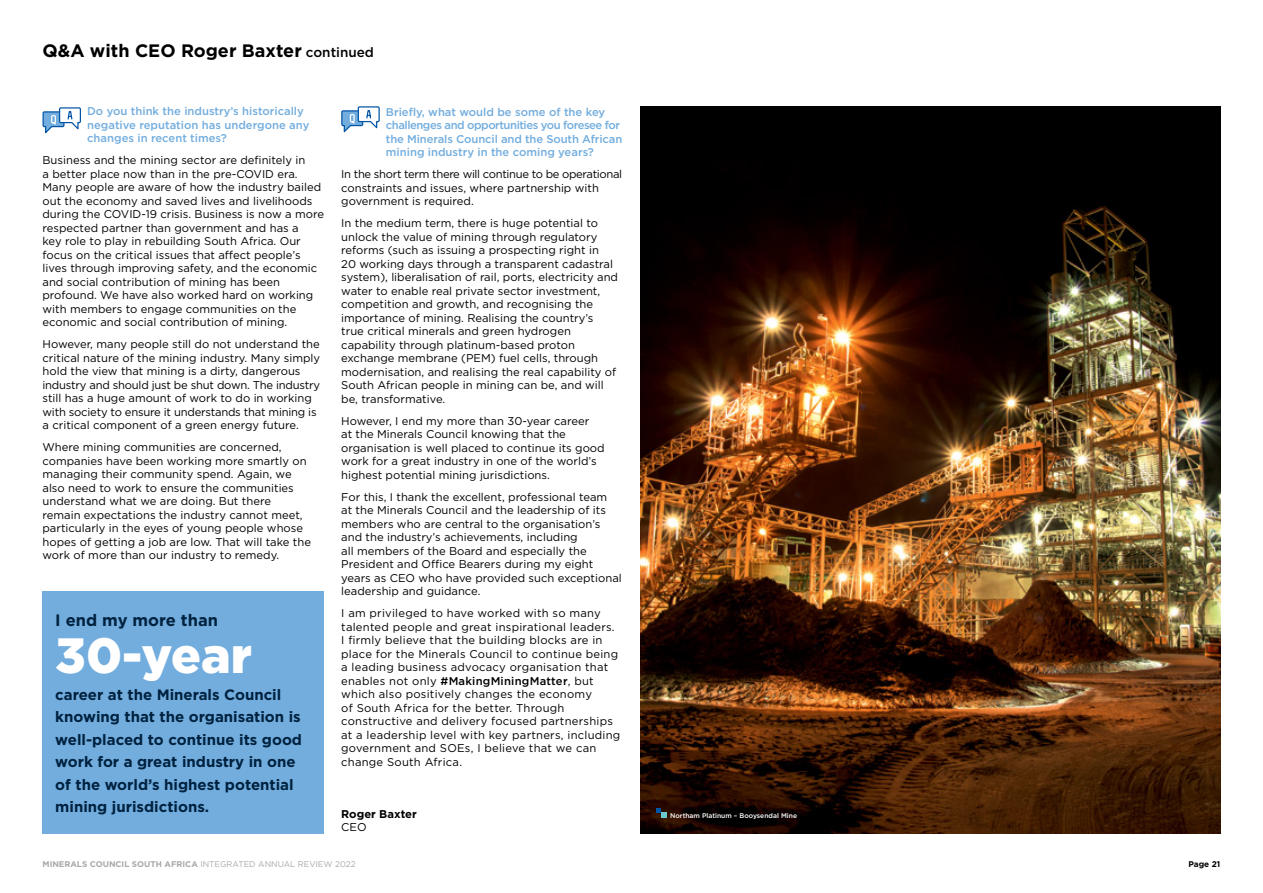
<style>
.page{position:relative;width:1263px;height:893px;background:#fff}
.page>*{position:absolute;margin:0;border:0;box-sizing:border-box;transform-origin:0 0}
._2023_MCSA_IR_Body_C{font:900 49.5px "Gotham";color:#fff}
._2023_MCSA_IR_TOP_PA{font:700 18px "Gotham";color:#000}
._2023_MCSA_IR_Body_C-2{font:700 16.5px "Gotham";color:#00223f}
._2023_MCSA_IR_Body_C-3{font:700 15px/22.5px "Gotham";color:#00223f}
._2023_MCSA_IR_Body_C-4{font:11.25px/13.5px "Gotham";color:#000}
._2023_MCSA_IR_Body_C-5{font:11.25px/13.5px "Gotham";letter-spacing:.02em;color:#000}
._2023_MCSA_IR_Body_C-6{font:500 11.25px/13.5px "Gotham";color:#72adde}
._2023_MCSA_IR_Body_C-7{font:700 11.25px "Gotham";color:#000}
.t1{font:700 8.25px "Gotham";color:#a7a9ac}
.t2{font:700 8.25px "Gotham";color:#000}
.t3{font:500 6.75px "Gotham";color:#fff}
.s1{font-weight:500;font-size:13.5px}
.s2{font-weight:500}
.s3{font-weight:400}
</style>
<div class="page">
<svg style="left:341px;top:106px;width:39px;height:27px"></svg>
<svg style="left:42px;top:107px;width:39px;height:27px"></svg>
<img style="left:640px;top:106px;width:580px;height:727px">
<div style="left:43px;top:591px;width:281px;height:242px;background:#72adde"></div>
<svg style="left:656px;top:808px;width:11px;height:10px"></svg>
<p class="_2023_MCSA_IR_TOP_PA" style="left:43px;top:39px;width:333px">Q&amp;A with CEO Roger Baxter <span class="s1">continued</span></p>
<p class="_2023_MCSA_IR_Body_C-6" style="left:87px;top:104px;width:224px">Do you think the industry’s historically negative reputation has undergone any changes in recent times?</p>
<p class="_2023_MCSA_IR_Body_C-4" style="left:43px;top:153px;width:283px">Business and the mining sector are definitely in<br>a better place now than in the pre-COVID era.<br>Many people are aware of how the industry bailed out the economy and saved lives and livelihoods during the COVID-19 crisis. Business is now a more respected partner than government and has a<br>key role to play in rebuilding South Africa. Our focus on the critical issues that affect people’s lives through improving safety, and the economic and social contribution of mining has been profound. We have also worked hard on working with members to engage communities on the economic and social contribution of mining.</p>
<p class="_2023_MCSA_IR_Body_C-4" style="left:43px;top:337px;width:279px">However, many people still do not understand the critical nature of the mining industry. Many simply hold the view that mining is a dirty, dangerous industry and should just be shut down. The industry still has a huge amount of work to do in working with society to ensure it understands that mining is a critical component of a green energy future.</p>
<p class="_2023_MCSA_IR_Body_C-4" style="left:43px;top:440px;width:270px">Where mining communities are concerned, companies have been working more smartly on managing their community spend. Again, we also need to work to ensure the communities understand what we are doing. But there remain expectations the industry cannot meet, particularly in the eyes of young people whose hopes of getting a job are low. That will take the work of more than our industry to remedy.</p>
<p class="_2023_MCSA_IR_Body_C-2" style="left:55px;top:609px;width:164px">I end my more than</p>
<p class="_2023_MCSA_IR_Body_C" style="left:55px;top:621px;width:198px">30-year</p>
<p class="_2023_MCSA_IR_Body_C-3" style="left:55px;top:683px;width:248px">career at the Minerals Council knowing that the organisation is well-placed to continue its good work for a great industry in one of the world’s highest potential mining jurisdictions.</p>
<p class="_2023_MCSA_IR_Body_C-6" style="left:386px;top:105px;width:238px">Briefly, what would be some of the key challenges and opportunities you foresee for the Minerals Council and the South African mining industry in the coming years?</p>
<p class="_2023_MCSA_IR_Body_C-4" style="left:341px;top:167px;width:282px">In the short term there will continue to be operational constraints and issues, where partnership with government is required.</p>
<p class="_2023_MCSA_IR_Body_C-4" style="left:341px;top:216px;width:278px">In the medium term, there is huge potential to unlock the value of mining through regulatory reforms (such as issuing a prospecting right in<br>20 working days through a transparent cadastral system), liberalisation of rail, ports, electricity and water to enable real private sector investment, competition and growth, and recognising the importance of mining. Realising the country’s true critical minerals and green hydrogen capability through platinum-based proton exchange membrane (PEM) fuel cells, through modernisation, and realising the real capability of South African people in mining can be, and will be, transformative.</p>
<p class="_2023_MCSA_IR_Body_C-4" style="left:341px;top:414px;width:265px">However, I end my more than 30-year career<br>at the Minerals Council knowing that the organisation is well placed to continue its good work for a great industry in one of the world’s highest potential mining jurisdictions.</p>
<p class="_2023_MCSA_IR_Body_C-4" style="left:341px;top:490px;width:282px">For this, I thank the excellent, professional team<br>at the Minerals Council and the leadership of its members who are central to the organisation’s and the industry’s achievements, including<br>all members of the Board and especially the President and Office Bearers during my eight years as CEO who have provided such exceptional leadership and guidance.</p>
<p class="_2023_MCSA_IR_Body_C-5" style="left:341px;top:606px;width:281px">I am privileged to have worked with so many talented people and great inspirational leaders.<br>I firmly believe that the building blocks are in place for the Minerals Council to continue being a leading business advocacy organisation that enables not only <span class="s2">#MakingMiningMatter</span>, but which also positively changes the economy<br>of South Africa for the better. Through constructive and delivery focused partnerships at a leadership level with key partners, including government and SOEs, I believe that we can change South Africa.</p>
<p class="_2023_MCSA_IR_Body_C-7" style="left:341px;top:806px;width:77px">Roger Baxter</p>
<p class="_2023_MCSA_IR_Body_C-4" style="left:341px;top:820px;width:27px">CEO</p>
<p class="t3" style="left:670px;top:812px;width:128px">Northam Platinum – Booysendal Mine</p>
<p class="t1" style="left:43px;top:858px;width:315px">MINERALS COUNCIL SOUTH AFRICA <span class="s3">INTEGRATED ANNUAL REVIEW 2022</span></p>
<p class="t2" style="left:1188px;top:858px;width:34px">Page 21</p>
</div>
